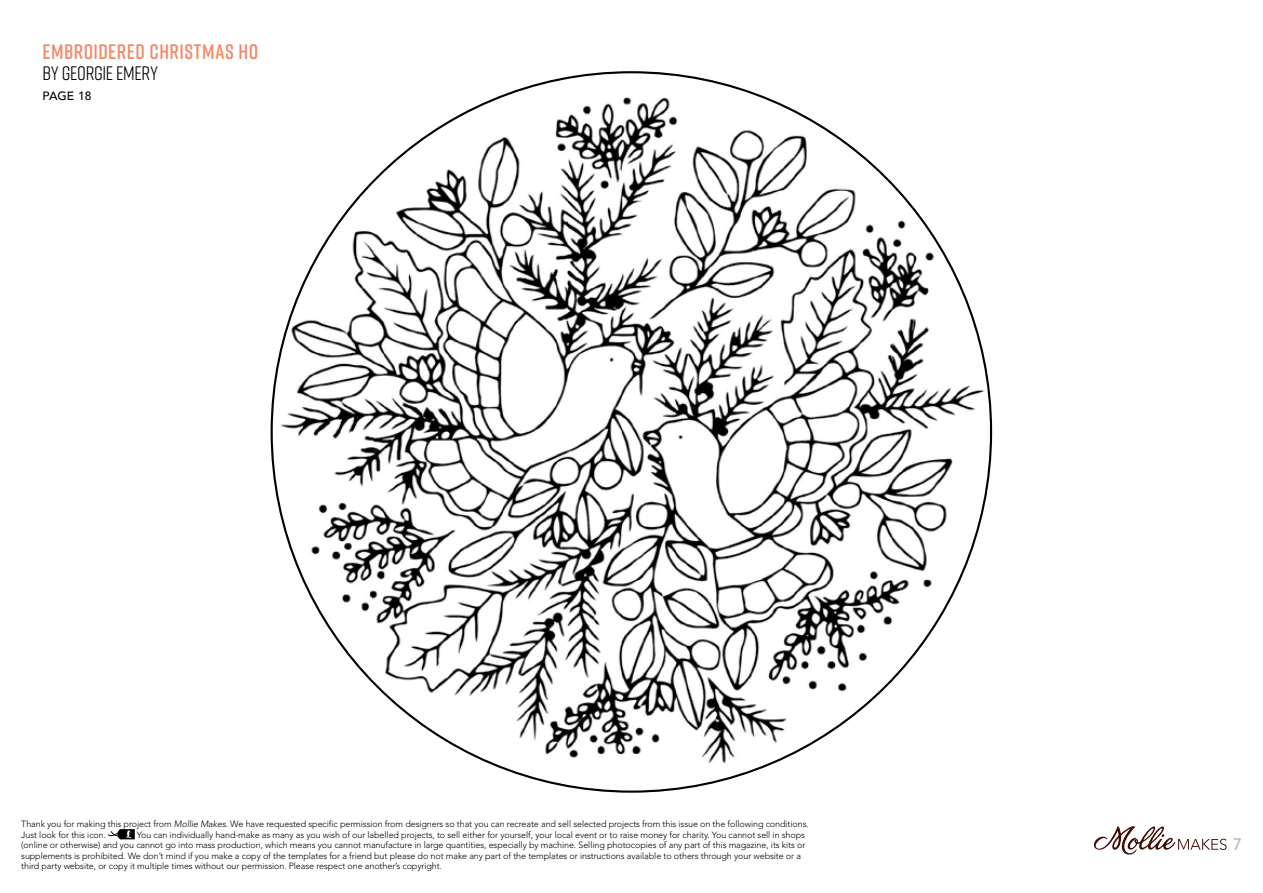
<style>
.page{position:relative;width:1263px;height:893px;background:#fff}
.page>*{position:absolute;margin:0;border:0;box-sizing:border-box;transform-origin:0 0}
.t1{font:600 21px "Rift Soft";letter-spacing:.02em;color:#f18a6b}
.t2{font:19.5px "Rift Soft";letter-spacing:-.02em;color:#000}
.t3{font:16.5px "Avenir LT Std";color:#b0b2b2}
.t4{font:500 12px "Avenir";letter-spacing:-.015em;color:#000}
.t5{font:300 9px/10.5px "Avenir LT Std";letter-spacing:-.01em;color:#000}
.s1{font-style:italic}
</style>
<div class="page">
<img style="left:270px;top:71px;width:723px;height:717px">
<svg style="left:1094px;top:826px;width:132px;height:29px"></svg>
<svg style="left:108px;top:829px;width:27px;height:10px"></svg>
<h1 class="t1" style="left:43px;top:37px;width:236px">EMBROIDERED CHRISTMAS HOOP</h1>
<h2 class="t2" style="left:43px;top:60px;width:117px">BY GEORGIE EMERY</h2>
<h3 class="t4" style="left:43px;top:85px;width:50px">PAGE 18</h3>
<p class="t5" style="left:21px;top:819px;width:789px">Thank you for making this project from <span class="s1">Mollie Makes</span>. We have requested specific permission from designers so that you can recreate and sell selected projects from this issue on the following conditions.<br>Just look for this icon.</p>
<p class="t5" style="left:21px;top:829px;width:786px;text-indent:116px">You can individually hand-make as many as you wish of our labelled projects, to sell either for yourself, your local event or to raise money for charity. You cannot sell in shops (online or otherwise) and you cannot go into mass production, which means you cannot manufacture in large quantities, especially by machine. Selling photocopies of any part of this magazine, its kits or supplements is prohibited. We don’t mind if you make a copy of the templates for a friend but please do not make any part of the templates or instructions available to others through your website or a third party website, or copy it multiple times without our permission. Please respect one another’s copyright.</p>
<h3 class="t3" style="left:1233px;top:835px;width:11px">7</h3>
</div>
